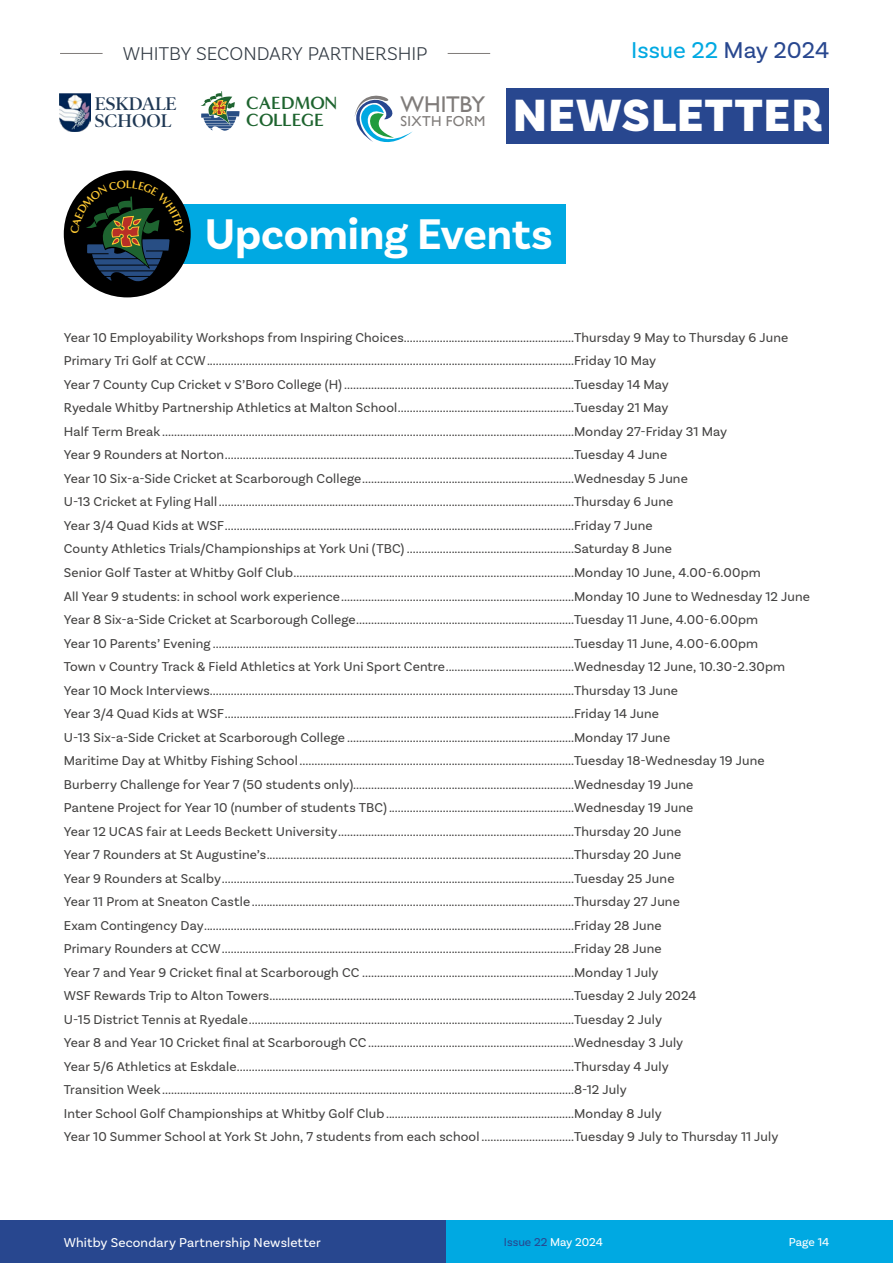
<style>
.page{position:relative;width:893px;height:1263px;background:#fff}
.page>*{position:absolute;margin:0;border:0;box-sizing:border-box;transform-origin:0 0}
.t1{font:900 47.4px "Basic Sans";letter-spacing:.03em;color:#fff}
.Big_Blue_Box_Heading{font:700 45px "Basic Sans";letter-spacing:-.005em;color:#fff}
.t2{font:24px "Basic Sans";color:#00a9e2}
.t3{font:22.8px "Gill Sans";letter-spacing:-.015em;color:#807c7a}
.t4{font:300 19.5px "Basic Sans";letter-spacing:-.005em;color:#343c45}
.t5{font:600 18.45px/17.4px "Poynter OS Disp";color:#1f3854}
.t6{font:700 18.15px/17px "Minerva Modern";letter-spacing:-.005em;color:#1e642f}
.t7{font:14.4px "Gill Sans";letter-spacing:.025em;color:#807c7a}
.Body{font:13.5px "Basic Sans";letter-spacing:.01em;color:#434241}
.t8{font:13.5px "Basic Sans";letter-spacing:.01em;color:#fff}
.t9{font:12px "Basic Sans";color:#28478f}
.t10{font:12px "Basic Sans";color:#fff}
.s1{color:#28478f}
.s2{color:#fff}
</style>
<div class="page">
<svg style="left:201px;top:91px;width:39px;height:40px"></svg>
<svg style="left:354px;top:95px;width:59px;height:48px"></svg>
<img style="left:60px;top:93px;width:31px;height:39px">
<div style="left:507px;top:88px;width:322px;height:55px;background:#28478f"></div>
<hr style="left:60px;top:53px;width:43px;height:1px;background:#807c7a">
<hr style="left:448px;top:53px;width:42px;height:1px;background:#807c7a">
<div style="left:0;top:1220px;width:446px;height:43px;background:#28478f"></div>
<div style="left:446px;top:1220px;width:447px;height:43px;background:#00a9e2"></div>
<div style="left:175px;top:204px;width:391px;height:60px;background:#00a9e2"></div>
<div style="left:64px;top:170px;width:127px;height:127px;background:#000;border-radius:50%"></div>
<svg style="left:70px;top:180px;width:114px;height:101px"></svg>
<h3 class="t4" style="left:123px;top:42px;width:306px">WHITBY SECONDARY PARTNERSHIP</h3>
<h3 class="t2" style="left:631px;top:36px;width:200px">Issue 22 <span class="s1">May 2024</span></h3>
<h3 class="t6" style="left:246px;top:95px;width:92px">CAEDMON<br>COLLEGE</h3>
<h3 class="t3" style="left:401px;top:91px;width:86px">WHITBY</h3>
<h3 class="t5" style="left:95px;top:95px;width:83px">ESKDALE<br>SCHOOL</h3>
<h1 class="t1" style="left:513px;top:87px;width:311px">NEWSLETTER</h1>
<p class="t7" style="left:401px;top:113px;width:86px">SIXTH FORM</p>
<p class="Big_Blue_Box_Heading" style="left:205px;top:207px;width:350px">Upcoming Events</p>
<p class="Body" style="left:64px;top:329px;width:726px">Year 10 Employability Workshops from Inspiring Choices.........................................................Thursday 9 May to Thursday 6 June</p>
<p class="Body" style="left:64px;top:353px;width:594px">Primary Tri Golf at CCW...........................................................................................................................Friday 10 May</p>
<p class="Body" style="left:64px;top:376px;width:607px">Year 7 County Cup Cricket v S’Boro College (H) .............................................................................Tuesday 14 May</p>
<p class="Body" style="left:64px;top:400px;width:606px">Ryedale Whitby Partnership Athletics at Malton School...........................................................Tuesday 21 May</p>
<p class="Body" style="left:64px;top:423px;width:665px">Half Term Break ..........................................................................................................................................Monday 27-Friday 31 May</p>
<p class="Body" style="left:64px;top:447px;width:605px">Year 9 Rounders at Norton.....................................................................................................................Tuesday 4 June</p>
<p class="Body" style="left:64px;top:470px;width:626px">Year 10 Six-a-Side Cricket at Scarborough College.......................................................................Wednesday 5 June</p>
<p class="Body" style="left:64px;top:494px;width:611px">U-13 Cricket at Fyling Hall .......................................................................................................................Thursday 6 June</p>
<p class="Body" style="left:64px;top:517px;width:590px">Year 3/4 Quad Kids at WSF.....................................................................................................................Friday 7 June</p>
<p class="Body" style="left:64px;top:541px;width:610px">County Athletics Trials/Championships at York Uni (TBC) ........................................................Saturday 8 June</p>
<p class="Body" style="left:64px;top:564px;width:698px">Senior Golf Taster at Whitby Golf Club..............................................................................................Monday 10 June, 4.00-6.00pm</p>
<p class="Body" style="left:64px;top:588px;width:748px">All Year 9 students: in school work experience..............................................................................Monday 10 June to Wednesday 12 June</p>
<p class="Body" style="left:64px;top:611px;width:696px">Year 8 Six-a-Side Cricket at Scarborough College.........................................................................Tuesday 11 June, 4.00-6.00pm</p>
<p class="Body" style="left:64px;top:635px;width:696px">Year 10 Parents’ Evening .........................................................................................................................Tuesday 11 June, 4.00-6.00pm</p>
<p class="Body" style="left:64px;top:658px;width:723px">Town v Country Track &amp; Field Athletics at York Uni Sport Centre...........................................Wednesday 12 June, 10.30-2.30pm</p>
<p class="Body" style="left:64px;top:682px;width:616px">Year 10 Mock Interviews..........................................................................................................................Thursday 13 June</p>
<p class="Body" style="left:64px;top:705px;width:597px">Year 3/4 Quad Kids at WSF.....................................................................................................................Friday 14 June</p>
<p class="Body" style="left:64px;top:729px;width:608px">U-13 Six-a-Side Cricket at Scarborough College ............................................................................Monday 17 June</p>
<p class="Body" style="left:64px;top:752px;width:702px">Maritime Day at Whitby Fishing School ............................................................................................Tuesday 18-Wednesday 19 June</p>
<p class="Body" style="left:64px;top:776px;width:631px">Burberry Challenge for Year 7 (50 students only)..........................................................................Wednesday 19 June</p>
<p class="Body" style="left:64px;top:799px;width:631px">Pantene Project for Year 10 (number of students TBC) ..............................................................Wednesday 19 June</p>
<p class="Body" style="left:64px;top:823px;width:619px">Year 12 UCAS fair at Leeds Beckett University...............................................................................Thursday 20 June</p>
<p class="Body" style="left:64px;top:846px;width:619px">Year 7 Rounders at St Augustine’s.......................................................................................................Thursday 20 June</p>
<p class="Body" style="left:64px;top:870px;width:612px">Year 9 Rounders at Scalby......................................................................................................................Tuesday 25 June</p>
<p class="Body" style="left:64px;top:893px;width:618px">Year 11 Prom at Sneaton Castle............................................................................................................Thursday 27 June</p>
<p class="Body" style="left:64px;top:917px;width:599px">Exam Contingency Day............................................................................................................................Friday 28 June</p>
<p class="Body" style="left:64px;top:940px;width:599px">Primary Rounders at CCW......................................................................................................................Friday 28 June</p>
<p class="Body" style="left:64px;top:964px;width:596px">Year 7 and Year 9 Cricket final at Scarborough CC .......................................................................Monday 1 July</p>
<p class="Body" style="left:64px;top:987px;width:634px">WSF Rewards Trip to Alton Towers......................................................................................................Tuesday 2 July 2024</p>
<p class="Body" style="left:64px;top:1011px;width:600px">U-15 District Tennis at Ryedale.............................................................................................................Tuesday 2 July</p>
<p class="Body" style="left:64px;top:1034px;width:621px">Year 8 and Year 10 Cricket final at Scarborough CC.....................................................................Wednesday 3 July</p>
<p class="Body" style="left:64px;top:1058px;width:606px">Year 5/6 Athletics at Eskdale.................................................................................................................Thursday 4 July</p>
<p class="Body" style="left:64px;top:1081px;width:564px">Transition Week..........................................................................................................................................8-12 July</p>
<p class="Body" style="left:64px;top:1105px;width:599px">Inter School Golf Championships at Whitby Golf Club...............................................................Monday 8 July</p>
<p class="Body" style="left:64px;top:1128px;width:716px">Year 10 Summer School at York St John, 7 students from each school ...............................Tuesday 9 July to Thursday 11 July</p>
<p class="t8" style="left:64px;top:1234px;width:259px">Whitby Secondary Partnership Newsletter</p>
<p class="t9" style="left:504px;top:1234px;width:101px">Issue 22 <span class="s2">May 2024</span></p>
<p class="t10" style="left:789px;top:1234px;width:42px">Page 14</p>
</div>
